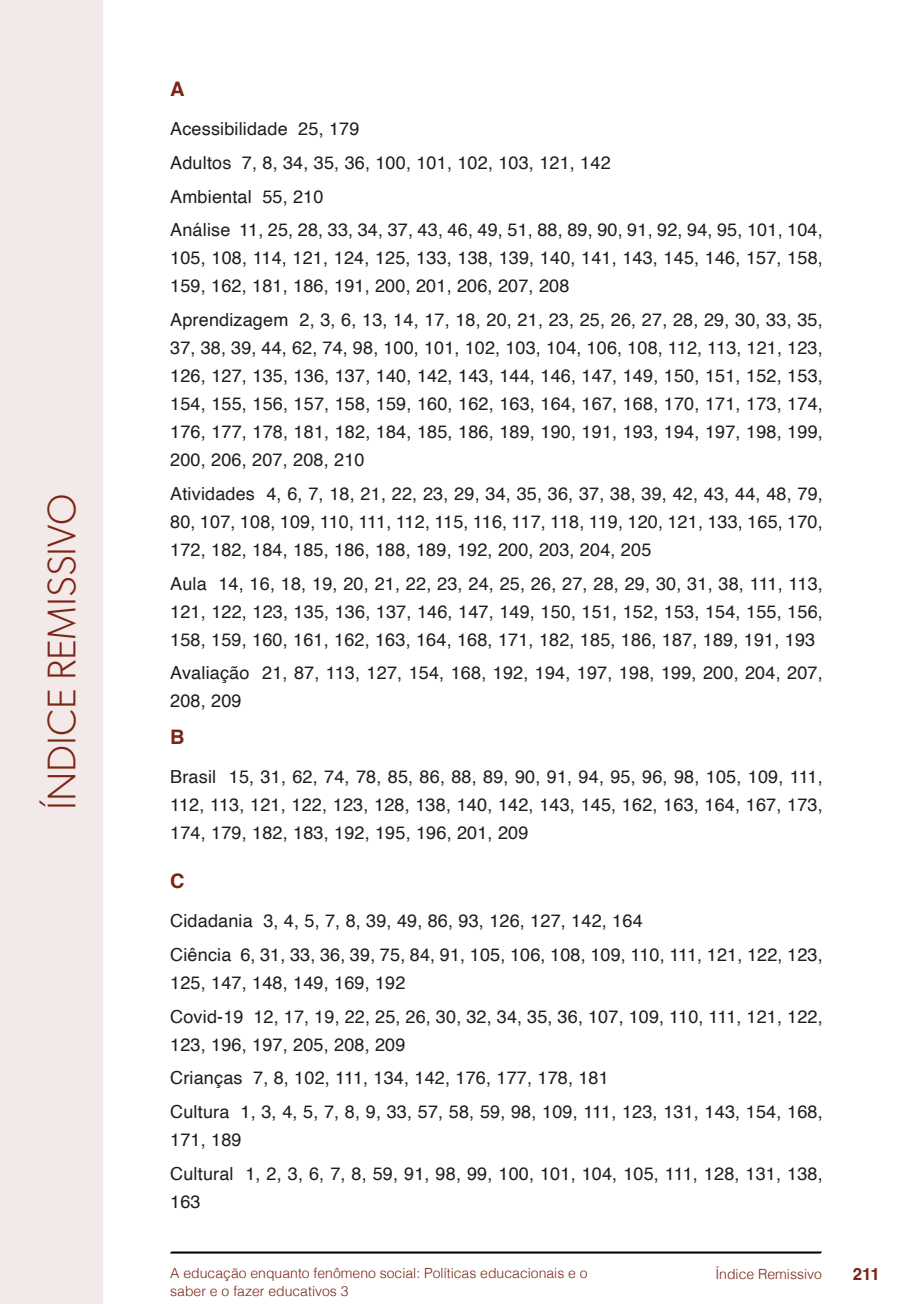
<style>
.page{position:relative;width:908px;height:1304px;background:#fff}
.page>*{position:absolute;margin:0;border:0;box-sizing:border-box;transform-origin:0 0}
.t1{font:300 40px "Gibson";color:#7a2616}
.t2{font:700 20px "Helvetica";color:#7a2616}
.t3{font:18px/28px "Helvetica";letter-spacing:.01em;color:#1d1d1b}
.t4{font:700 16.8px "Helvetica";color:#7a2616}
.t5{font:300 14px "Helvetica";color:#7a2616}
</style>
<div class="page">
<svg style="left:170px;top:1251px;width:651px;height:3px;background:#515151"></svg>
<div style="left:0;top:0;width:103px;height:1304px;background:#f2e9e8"></div>
<h1 class="t1" style="left:37px;top:810px;width:317px;rotate:-90deg">ÍNDICE REMISSIVO</h1>
<p class="t2" style="left:170px;top:77px;width:16px">A</p>
<p class="t3" style="left:170px;top:113px;width:653px;line-height:33.6px">Acessibilidade 25, 179<br>Adultos 7, 8, 34, 35, 36, 100, 101, 102, 103, 121, 142<br>Ambiental 55, 210<br>Análise 11, 25, 28, 33, 34, 37, 43, 46, 49, 51, 88, 89, 90, 91, 92, 94, 95, 101, 104,</p>
<p class="t3" style="left:170px;top:245px;width:653px">105, 108, 114, 121, 124, 125, 133, 138, 139, 140, 141, 143, 145, 146, 157, 158,<br>159, 162, 181, 186, 191, 200, 201, 206, 207, 208</p>
<p class="t3" style="left:170px;top:306px;width:653px;text-align:justify">Aprendizagem 2, 3, 6, 13, 14, 17, 18, 20, 21, 23, 25, 26, 27, 28, 29, 30, 33, 35, 37, 38, 39, 44, 62, 74, 98, 100, 101, 102, 103, 104, 106, 108, 112, 113, 121, 123, 126, 127, 135, 136, 137, 140, 142, 143, 144, 146, 147, 149, 150, 151, 152, 153, 154, 155, 156, 157, 158, 159, 160, 162, 163, 164, 167, 168, 170, 171, 173, 174, 176, 177, 178, 181, 182, 184, 185, 186, 189, 190, 191, 193, 194, 197, 198, 199, 200, 206, 207, 208, 210</p>
<p class="t3" style="left:170px;top:480px;width:654px;text-align:justify">Atividades 4, 6, 7, 18, 21, 22, 23, 29, 34, 35, 36, 37, 38, 39, 42, 43, 44, 48, 79, 80, 107, 108, 109, 110, 111, 112, 115, 116, 117, 118, 119, 120, 121, 133, 165, 170, 172, 182, 184, 185, 186, 188, 189, 192, 200, 203, 204, 205</p>
<p class="t3" style="left:170px;top:570px;width:653px;text-align:justify">Aula 14, 16, 18, 19, 20, 21, 22, 23, 24, 25, 26, 27, 28, 29, 30, 31, 38, 111, 113, 121, 122, 123, 135, 136, 137, 146, 147, 149, 150, 151, 152, 153, 154, 155, 156, 158, 159, 160, 161, 162, 163, 164, 168, 171, 182, 185, 186, 187, 189, 191, 193</p>
<p class="t3" style="left:170px;top:659px;width:653px">Avaliação 21, 87, 113, 127, 154, 168, 192, 194, 197, 198, 199, 200, 204, 207,<br>208, 209</p>
<p class="t2" style="left:170px;top:725px;width:16px">B</p>
<p class="t3" style="left:170px;top:764px;width:653px;text-align:justify">Brasil 15, 31, 62, 74, 78, 85, 86, 88, 89, 90, 91, 94, 95, 96, 98, 105, 109, 111, 112, 113, 121, 122, 123, 128, 138, 140, 142, 143, 145, 162, 163, 164, 167, 173, 174, 179, 182, 183, 192, 195, 196, 201, 209</p>
<p class="t2" style="left:170px;top:869px;width:16px">C</p>
<p class="t3" style="left:170px;top:905px;width:653px;line-height:33.6px">Cidadania 3, 4, 5, 7, 8, 39, 49, 86, 93, 126, 127, 142, 164<br>Ciência 6, 31, 33, 36, 39, 75, 84, 91, 105, 106, 108, 109, 110, 111, 121, 122, 123,</p>
<p class="t3" style="left:170px;top:966px;width:653px;line-height:33.6px">125, 147, 148, 149, 169, 192<br>Covid-19 12, 17, 19, 22, 25, 26, 30, 32, 34, 35, 36, 107, 109, 110, 111, 121, 122,</p>
<p class="t3" style="left:170px;top:1028px;width:653px;line-height:33.6px">123, 196, 197, 205, 208, 209<br>Crianças 7, 8, 102, 111, 134, 142, 176, 177, 178, 181<br>Cultura 1, 3, 4, 5, 7, 8, 9, 33, 57, 58, 59, 98, 109, 111, 123, 131, 143, 154, 168,</p>
<p class="t3" style="left:170px;top:1124px;width:653px;line-height:33.6px">171, 189<br>Cultural 1, 2, 3, 6, 7, 8, 59, 91, 98, 99, 100, 101, 104, 105, 111, 128, 131, 138,</p>
<p class="t3" style="left:170px;top:1188px;width:32px">163</p>
<p class="t5" style="left:715px;top:1262px;width:108px">Índice Remissivo</p>
<p class="t5" style="left:170px;top:1261px;width:419px">A educação enquanto fenômeno social: Políticas educacionais e o</p>
<p class="t4" style="left:852px;top:1264px;width:29px">211</p>
<p class="t5" style="left:170px;top:1279px;width:180px">saber e o fazer educativos 3</p>
</div>
